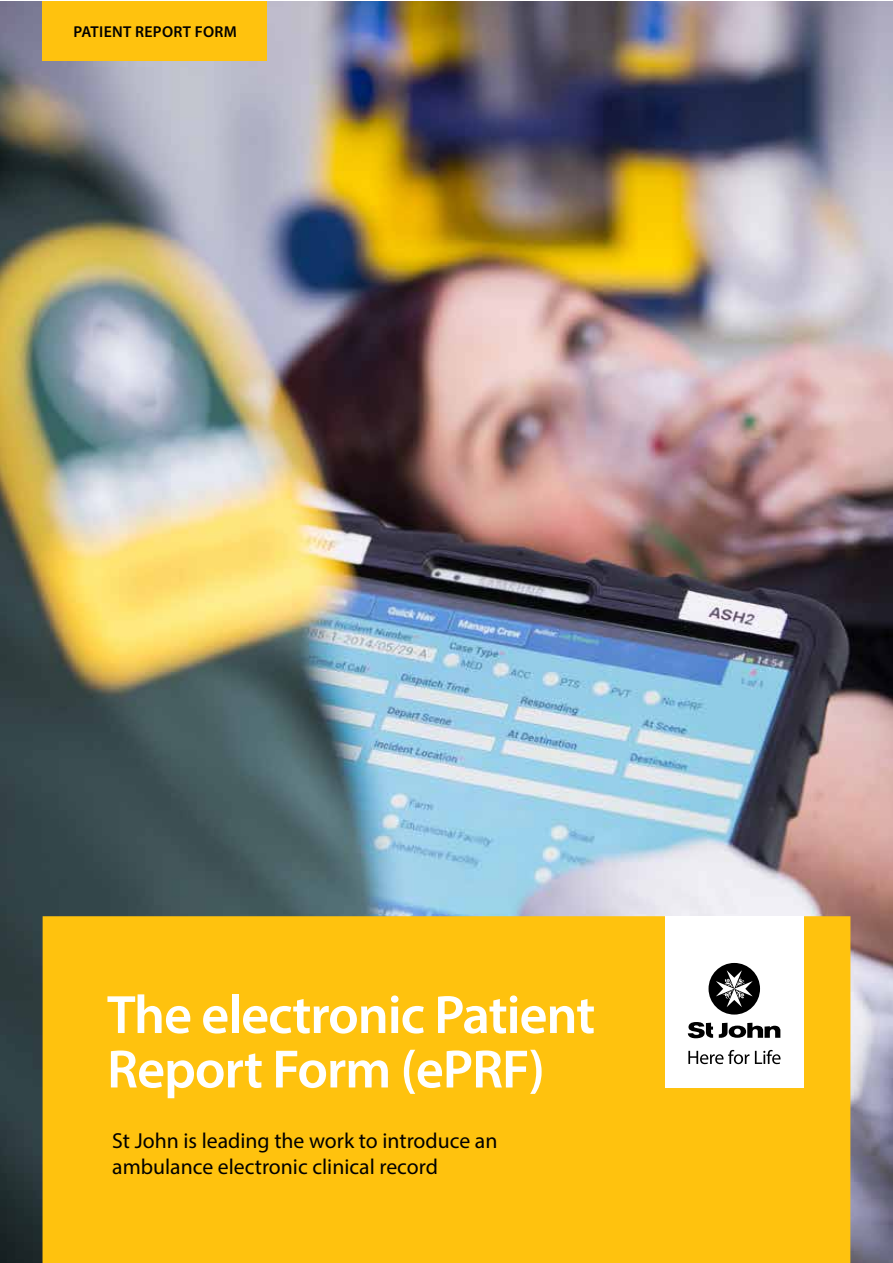
<style>
.page{position:relative;width:893px;height:1263px;background:#fff}
.page>*{position:absolute;margin:0;border:0;box-sizing:border-box;transform-origin:0 0}
.t1{font:600 54.45px/54.4px "Myriad Pro";letter-spacing:-.02em;color:#fff}
.t2{font:21.75px/26.1px "Myriad Pro";color:#000}
.t3{font:600 15.75px "Myriad Pro";letter-spacing:.02em;color:#000}
</style>
<div class="page">
<img style="left:0;top:1px;width:892px;height:1262px">
<div style="left:43px;top:916px;width:807px;height:347px;background:#ffc20e"></div>
<div style="left:43px;top:1px;width:224px;height:60px;background:#ffc20e"></div>
<div style="left:665px;top:916px;width:139px;height:171px;background:#fff"></div>
<div style="left:708px;top:963px;width:52px;height:51px;background:#000;border-radius:50%"></div>
<svg style="left:716px;top:970px;width:37px;height:37px"></svg>
<svg style="left:688px;top:1022px;width:25px;height:16px"></svg>
<svg style="left:719px;top:1023px;width:61px;height:15px"></svg>
<svg style="left:688px;top:1050px;width:92px;height:14px"></svg>
<p class="t3" style="left:73px;top:21px;width:165px">PATIENT REPORT FORM</p>
<h1 class="t1" style="left:107px;top:986px;width:490px">The electronic Patient<br>Report Form (ePRF)</h1>
<p class="t2" style="left:112px;top:1127px;width:387px">St John is leading the work to introduce an ambulance electronic clinical record</p>
</div>
